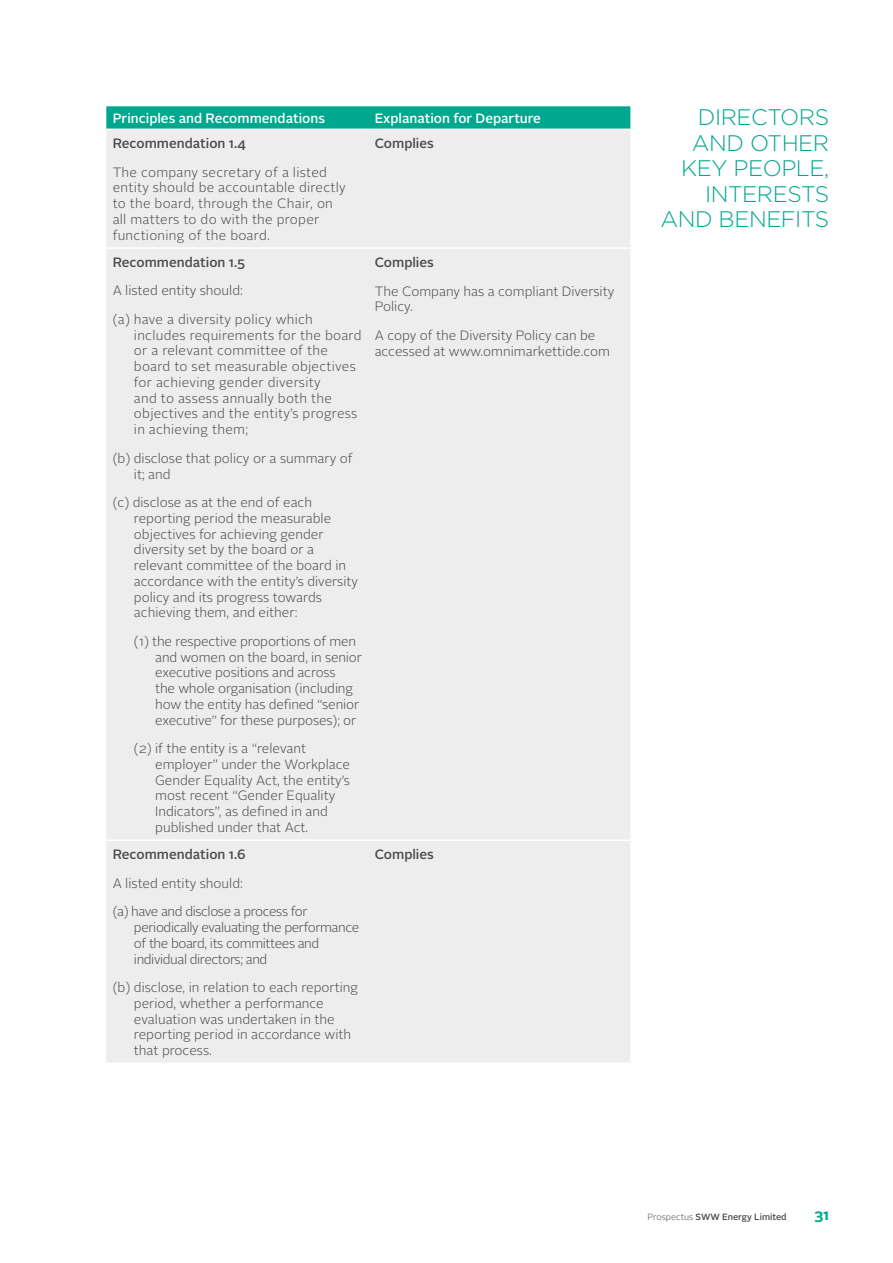
<style>
.page{position:relative;width:893px;height:1263px;background:#fff}
.page>*{position:absolute;margin:0;border:0;box-sizing:border-box;transform-origin:0 0}
.t1{font:300 22.5px/25.5px "Gotham";letter-spacing:-.02em;color:#00a78f;text-align:right}
.t2{font:700 15px "Alright Sans";color:#00a78f}
.t3{font:300 13.5px/15.8px "Alright Sans";color:#474b4a}
.t4{font:300 13.5px/15.8px "Alright Sans";letter-spacing:.02em;color:#474b4a}
.t5{font:300 13.5px/15.8px "Alright Sans";letter-spacing:-.03em;color:#474b4a}
.t6{font:500 13.5px "Alright Sans";color:#474b4a}
.t7{font:500 13.5px "Alright Sans";color:#fff}
.t8{font:500 9px "Alright Sans";color:#474b4a}
.s1{font-weight:300}
</style>
<div class="page">
<svg style="left:106px;top:106px;width:524px;height:23px;background:#08a992"></svg>
<div style="left:106px;top:130px;width:524px;height:932px;background:#ededee"></div>
<hr style="left:106px;top:247px;width:262px;height:2px;background:#fff">
<hr style="left:368px;top:247px;width:262px;height:2px;background:#fff">
<hr style="left:106px;top:839px;width:262px;height:2px;background:#fff">
<hr style="left:368px;top:839px;width:262px;height:2px;background:#fff">
<p class="t7" style="left:113px;top:109px;width:214px">Principles and Recommendations</p>
<p class="t7" style="left:375px;top:109px;width:168px">Explanation for Departure</p>
<p class="t6" style="left:113px;top:134px;width:135px">Recommendation 1.4</p>
<p class="t4" style="left:113px;top:164px;width:235px">The company secretary of a listed entity should be accountable directly to the board, through the Chair, on all matters to do with the proper functioning of the board.</p>
<p class="t6" style="left:375px;top:134px;width:61px">Complies</p>
<p class="t6" style="left:113px;top:253px;width:134px">Recommendation 1.5</p>
<p class="t3" style="left:113px;top:277px;width:202px;line-height:28.5px">A listed entity should:<br>(a) have a diversity policy which</p>
<p class="t4" style="left:134px;top:327px;width:229px">includes requirements for the board or a relevant committee of the board to set measurable objectives for achieving gender diversity<br>and to assess annually both the objectives and the entity’s progress in achieving them;</p>
<p class="t3" style="left:134px;top:450px;width:220px;text-indent:-21px">(b) disclose that policy or a summary of it; and</p>
<p class="t3" style="left:134px;top:495px;width:226px;text-indent:-21px">(c) disclose as at the end of each reporting period the measurable objectives for achieving gender diversity set by the board or a relevant committee of the board in accordance with the entity’s diversity policy and its progress towards achieving them, and either:</p>
<p class="t3" style="left:155px;top:633px;width:208px;text-indent:-21px">(1) the respective proportions of men and women on the board, in senior executive positions and across<br>the whole organisation (including how the entity has defined “senior executive” for these purposes); or</p>
<p class="t3" style="left:155px;top:741px;width:196px;text-indent:-21px">(2) if the entity is a “relevant employer” under the Workplace<br>Gender Equality Act, the entity’s most recent “Gender Equality<br>Indicators”, as defined in and published under that Act.</p>
<p class="t6" style="left:113px;top:845px;width:134px">Recommendation 1.6</p>
<p class="t5" style="left:113px;top:869px;width:196px;line-height:28.5px">A listed entity should:<br>(a) have and disclose a process for</p>
<p class="t5" style="left:134px;top:920px;width:227px">periodically evaluating the performance of the board, its committees and individual directors; and</p>
<p class="t3" style="left:134px;top:980px;width:226px;text-indent:-21px">(b) disclose, in relation to each reporting period, whether a performance evaluation was undertaken in the reporting period in accordance with that process.</p>
<p class="t6" style="left:375px;top:253px;width:61px">Complies</p>
<p class="t3" style="left:375px;top:283px;width:241px">The Company has a compliant Diversity<br>Policy.</p>
<p class="t3" style="left:375px;top:327px;width:237px">A copy of the Diversity Policy can be accessed at www.omnimarkettide.com</p>
<p class="t6" style="left:375px;top:845px;width:61px">Complies</p>
<h1 class="t1" style="left:660px;top:104px;width:170px">DIRECTORS<br>AND OTHER<br>KEY PEOPLE,<br>INTERESTS<br>AND BENEFITS</h1>
<p class="t8" style="left:647px;top:1211px;width:141px"><span class="s1">Prospectus</span> SWW Energy Limited</p>
<p class="t2" style="left:814px;top:1205px;width:17px">31</p>
</div>
